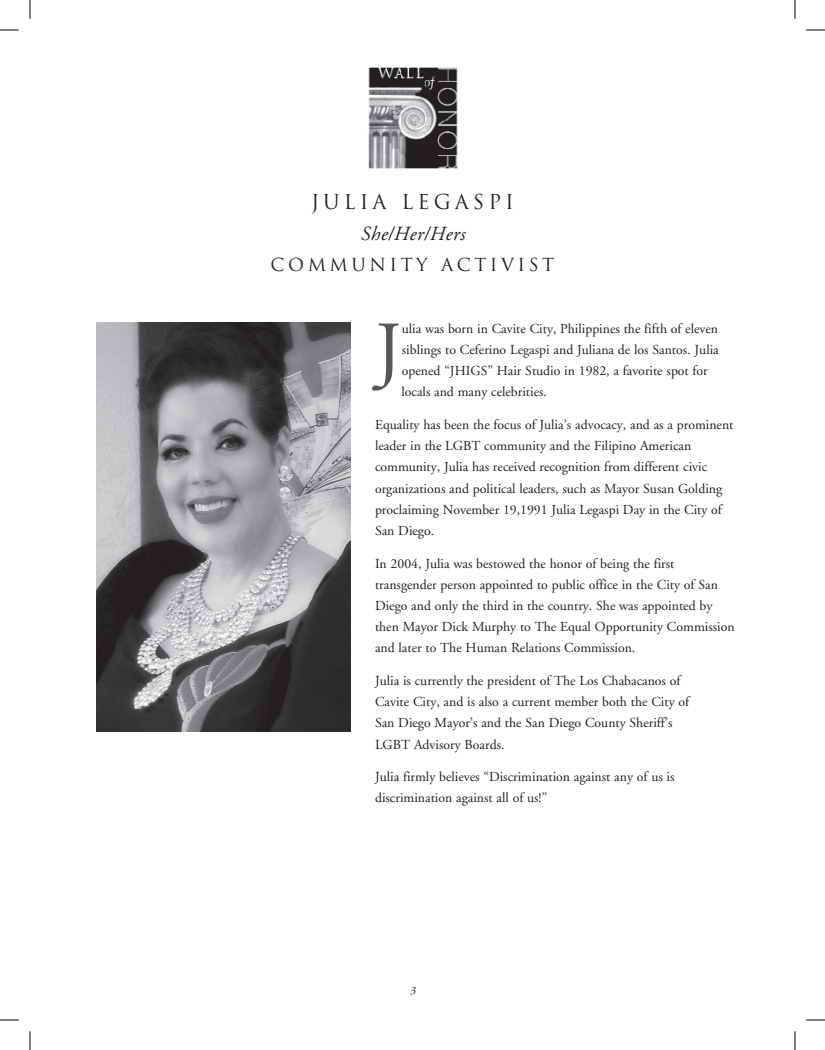
<style>
.page{position:relative;width:825px;height:1050px;background:#fff}
.page>*{position:absolute;margin:0;border:0;box-sizing:border-box;transform-origin:0 0}
.t1{font:77.88px "Adobe Garamond";color:#57585a}
.t2{font:20px "Trajan";letter-spacing:.2em;color:#231f20}
.t3{font:italic 20px "Adobe Garamond";letter-spacing:.025em;color:#231f20}
.t4{font:17.5px "Trajan";letter-spacing:.2em;color:#231f20}
.t5{font:13.75px/21.2px "Adobe Garamond";color:#231f20}
.t6{font:italic 11.25px "Adobe Garamond";color:#231f20}
</style>
<div class="page">
<img style="left:368px;top:67px;width:90px;height:102px">
<img style="left:96px;top:322px;width:254px;height:410px">
<svg style="left:0;top:29px;width:19px;height:2px"></svg>
<svg style="left:806px;top:29px;width:19px;height:2px"></svg>
<svg style="left:0;top:1019px;width:19px;height:2px"></svg>
<svg style="left:806px;top:1019px;width:19px;height:2px"></svg>
<svg style="left:29px;top:0;width:2px;height:19px"></svg>
<svg style="left:29px;top:1031px;width:2px;height:19px"></svg>
<svg style="left:794px;top:0;width:2px;height:19px"></svg>
<svg style="left:794px;top:1031px;width:2px;height:19px"></svg>
<h2 class="t2" style="left:311px;top:190px;width:204px">JULIA LEGASPI</h2>
<h2 class="t3" style="left:360px;top:223px;width:106px">She/Her/Hers</h2>
<p class="t4" style="left:271px;top:255px;width:285px">COMMUNITY ACTIVIST</p>
<h1 class="t1" style="left:375px;top:309px;width:28px">J</h1>
<p class="t5" style="left:401px;top:318px;width:319px">ulia was born in Cavite City, Philippines the fifth of eleven siblings to Ceferino Legaspi and Juliana de los Santos. Julia opened “JHIGS” Hair Studio in 1982, a favorite spot for locals and many celebrities.</p>
<p class="t5" style="left:375px;top:414px;width:360px">Equality has been the focus of Julia’s advocacy, and as a prominent leader in the LGBT community and the Filipino American community, Julia has received recognition from different civic organizations and political leaders, such as Mayor Susan Golding proclaiming November 19,1991 Julia Legaspi Day in the City of San Diego.</p>
<p class="t5" style="left:375px;top:553px;width:361px">In 2004, Julia was bestowed the honor of being the first transgender person appointed to public office in the City of San Diego and only the third in the country. She was appointed by then Mayor Dick Murphy to The Equal Opportunity Commission and later to The Human Relations Commission.</p>
<p class="t5" style="left:375px;top:670px;width:316px">Julia is currently the president of The Los Chabacanos of Cavite City, and is also a current member both the City of San Diego Mayor’s and the San Diego County Sheriff’s LGBT Advisory Boards.</p>
<p class="t5" style="left:375px;top:767px;width:301px">Julia firmly believes “Discrimination against any of us is discrimination against all of us!”</p>
<p class="t6" style="left:410px;top:985px;width:7px">3</p>
</div>
